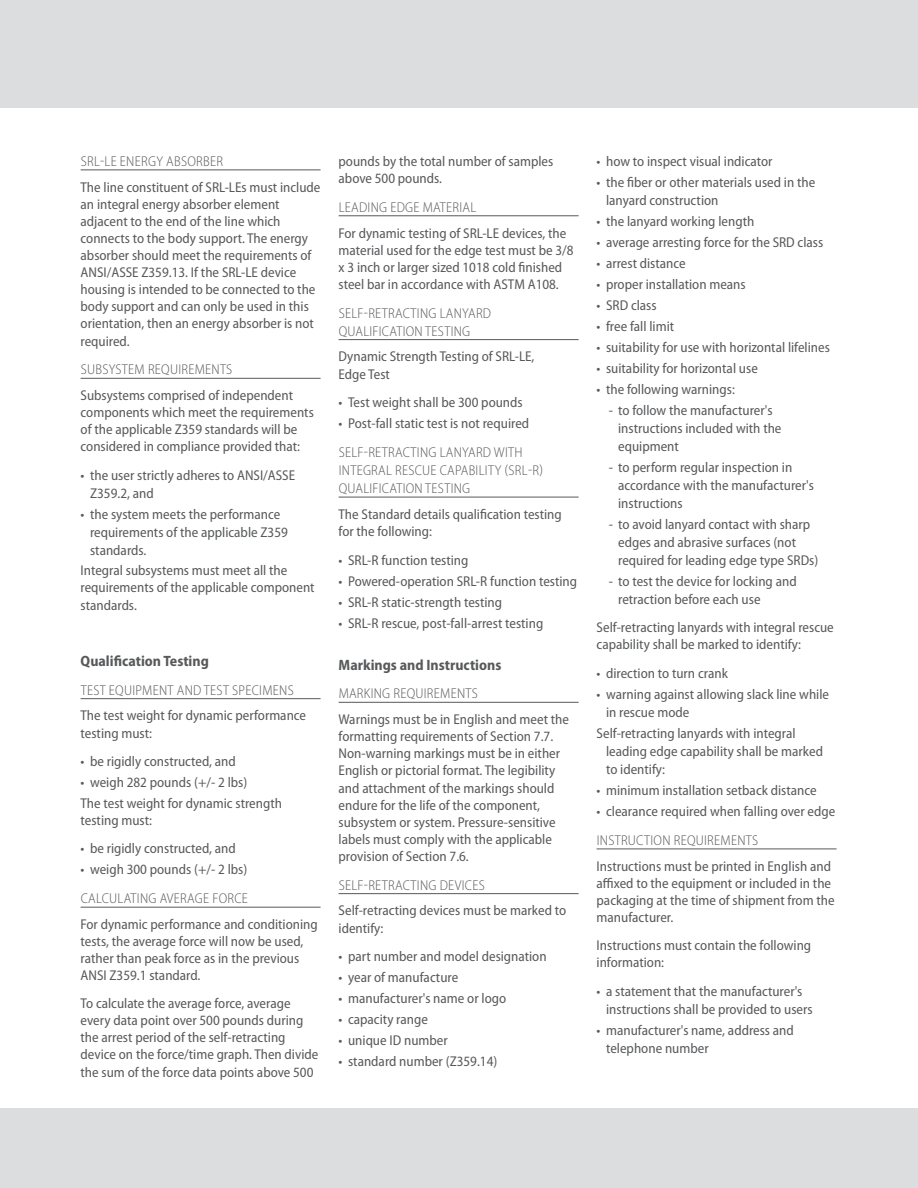
<style>
.page{position:relative;width:918px;height:1188px;background:#fff}
.page>*{position:absolute;margin:0;border:0;box-sizing:border-box;transform-origin:0 0}
.t1{font:700 semi-condensed 15px "Myriad Pro";color:#58595b}
.t2{font:semi-condensed 14.25px/17.1px "Myriad Pro";color:#58595b}
.t3{font:300 semi-condensed 14.25px/18px "Myriad Pro";letter-spacing:.02em;color:#58595b}
</style>
<div class="page">
<div style="left:0;top:0;width:918px;height:108px;background:#dcddde"></div>
<div style="left:0;top:1109px;width:918px;height:79px;background:#dcddde"></div>
<hr style="left:81px;top:170px;width:240px;height:1px;background:#58595b">
<hr style="left:81px;top:378px;width:240px;height:1px;background:#58595b">
<hr style="left:81px;top:698px;width:240px;height:1px;background:#58595b">
<hr style="left:81px;top:907px;width:240px;height:1px;background:#58595b">
<hr style="left:339px;top:215px;width:240px;height:1px;background:#58595b">
<hr style="left:339px;top:339px;width:240px;height:1px;background:#58595b">
<hr style="left:339px;top:497px;width:240px;height:1px;background:#58595b">
<hr style="left:339px;top:702px;width:240px;height:1px;background:#58595b">
<hr style="left:339px;top:893px;width:240px;height:1px;background:#58595b">
<hr style="left:597px;top:849px;width:240px;height:1px;background:#58595b">
<p class="t3" style="left:81px;top:153px;width:144px">SRL-LE ENERGY ABSORBER</p>
<p class="t2" style="left:81px;top:180px;width:241px">The line constituent of SRL-LEs must include an integral energy absorber element adjacent to the end of the line which connects to the body support. The energy absorber should meet the requirements of ANSI/ASSE Z359.13. If the SRL-LE device housing is intended to be connected to the body support and can only be used in this orientation, then an energy absorber is not required.</p>
<p class="t3" style="left:81px;top:362px;width:153px">SUBSYSTEM REQUIREMENTS</p>
<p class="t2" style="left:81px;top:388px;width:235px">Subsystems comprised of independent components which meet the requirements of the applicable Z359 standards will be considered in compliance provided that:</p>
<p class="t2" style="left:90px;top:468px;width:207px;line-height:18px;text-indent:-10px">• the user strictly adheres to ANSI/ASSE<br>Z359.2, and</p>
<p class="t2" style="left:90px;top:507px;width:199px;line-height:18px;text-indent:-10px">• the system meets the performance requirements of the applicable Z359 standards.</p>
<p class="t2" style="left:81px;top:563px;width:236px">Integral subsystems must meet all the requirements of the applicable component standards.</p>
<p class="t1" style="left:81px;top:655px;width:130px">Qualification Testing</p>
<p class="t3" style="left:81px;top:682px;width:215px">TEST EQUIPMENT AND TEST SPECIMENS</p>
<p class="t2" style="left:81px;top:708px;width:227px">The test weight for dynamic performance testing must:</p>
<p class="t2" style="left:81px;top:754px;width:157px">• be rigidly constructed, and</p>
<p class="t2" style="left:81px;top:774px;width:203px;line-height:20.1px">• weigh 282 pounds (+/- 2 lbs)<br>The test weight for dynamic strength</p>
<p class="t2" style="left:81px;top:813px;width:73px">testing must:</p>
<p class="t2" style="left:81px;top:841px;width:157px">• be rigidly constructed, and</p>
<p class="t2" style="left:81px;top:862px;width:168px">• weigh 300 pounds (+/- 2 lbs)</p>
<p class="t3" style="left:81px;top:891px;width:169px">CALCULATING AVERAGE FORCE</p>
<p class="t2" style="left:81px;top:917px;width:239px">For dynamic performance and conditioning tests, the average force will now be used, rather than peak force as in the previous ANSI Z359.1 standard.</p>
<p class="t2" style="left:81px;top:996px;width:239px">To calculate the average force, average every data point over 500 pounds during the arrest period of the self-retracting device on the force/time graph. Then divide the sum of the force data points above 500</p>
<p class="t2" style="left:339px;top:154px;width:216px">pounds by the total number of samples above 500 pounds.</p>
<p class="t3" style="left:339px;top:199px;width:139px">LEADING EDGE MATERIAL</p>
<p class="t2" style="left:339px;top:225px;width:237px">For dynamic testing of SRL-LE devices, the material used for the edge test must be 3/8 x 3 inch or larger sized 1018 cold finished steel bar in accordance with ASTM A108.</p>
<p class="t3" style="left:339px;top:305px;width:154px">SELF-RETRACTING LANYARD<br>QUALIFICATION TESTING</p>
<p class="t2" style="left:339px;top:349px;width:197px">Dynamic Strength Testing of SRL-LE,<br>Edge Test</p>
<p class="t2" style="left:339px;top:395px;width:186px">• Test weight shall be 300 pounds</p>
<p class="t2" style="left:339px;top:416px;width:192px">• Post-fall static test is not required</p>
<p class="t3" style="left:339px;top:445px;width:206px">SELF-RETRACTING LANYARD WITH<br>INTEGRAL RESCUE CAPABILITY (SRL-R)<br>QUALIFICATION TESTING</p>
<p class="t2" style="left:339px;top:507px;width:225px">The Standard details qualification testing for the following:</p>
<p class="t2" style="left:339px;top:553px;width:131px">• SRL-R function testing</p>
<p class="t2" style="left:339px;top:574px;width:240px">• Powered-operation SRL-R function testing</p>
<p class="t2" style="left:339px;top:595px;width:165px">• SRL-R static-strength testing</p>
<p class="t2" style="left:339px;top:616px;width:206px">• SRL-R rescue, post-fall-arrest testing</p>
<p class="t1" style="left:339px;top:659px;width:164px">Markings and Instructions</p>
<p class="t3" style="left:339px;top:686px;width:141px">MARKING REQUIREMENTS</p>
<p class="t2" style="left:339px;top:712px;width:232px">Warnings must be in English and meet the formatting requirements of Section 7.7.<br>Non-warning markings must be in either English or pictorial format. The legibility and attachment of the markings should endure for the life of the component, subsystem or system. Pressure-sensitive labels must comply with the applicable provision of Section 7.6.</p>
<p class="t3" style="left:339px;top:877px;width:148px">SELF-RETRACTING DEVICES</p>
<p class="t2" style="left:339px;top:903px;width:229px">Self-retracting devices must be marked to identify:</p>
<p class="t2" style="left:339px;top:949px;width:210px">• part number and model designation</p>
<p class="t2" style="left:339px;top:970px;width:121px">• year of manufacture</p>
<p class="t2" style="left:339px;top:991px;width:169px">• manufacturer's name or logo</p>
<p class="t2" style="left:339px;top:1012px;width:91px">• capacity range</p>
<p class="t2" style="left:339px;top:1033px;width:111px">• unique ID number</p>
<p class="t2" style="left:339px;top:1054px;width:160px">• standard number (Z359.14)</p>
<p class="t2" style="left:597px;top:154px;width:177px">• how to inspect visual indicator</p>
<p class="t2" style="left:606px;top:174px;width:211px;line-height:18px;text-indent:-10px">• the fiber or other materials used in the lanyard construction</p>
<p class="t2" style="left:597px;top:214px;width:159px">• the lanyard working length</p>
<p class="t2" style="left:597px;top:235px;width:228px">• average arresting force for the SRD class</p>
<p class="t2" style="left:597px;top:256px;width:91px">• arrest distance</p>
<p class="t2" style="left:597px;top:277px;width:151px">• proper installation means</p>
<p class="t2" style="left:597px;top:298px;width:62px">• SRD class</p>
<p class="t2" style="left:597px;top:319px;width:79px">• free fall limit</p>
<p class="t2" style="left:597px;top:340px;width:235px">• suitability for use with horizontal lifelines</p>
<p class="t2" style="left:597px;top:361px;width:163px">• suitability for horizontal use</p>
<p class="t2" style="left:597px;top:382px;width:140px">• the following warnings:</p>
<p class="t2" style="left:618px;top:403px;width:165px;line-height:18px;text-indent:-10px">- to follow the manufacturer's instructions included with the equipment</p>
<p class="t2" style="left:618px;top:460px;width:197px;line-height:18px;text-indent:-10px">- to perform regular inspection in accordance with the manufacturer's instructions</p>
<p class="t2" style="left:618px;top:517px;width:202px;line-height:18px;text-indent:-10px">- to avoid lanyard contact with sharp edges and abrasive surfaces (not required for leading edge type SRDs)</p>
<p class="t2" style="left:618px;top:574px;width:180px;line-height:18px;text-indent:-10px">- to test the device for locking and retraction before each use</p>
<p class="t2" style="left:597px;top:620px;width:239px">Self-retracting lanyards with integral rescue capability shall be marked to identify:</p>
<p class="t2" style="left:597px;top:666px;width:133px">• direction to turn crank</p>
<p class="t2" style="left:606px;top:687px;width:225px;line-height:18px;text-indent:-10px">• warning against allowing slack line while in rescue mode</p>
<p class="t2" style="left:606px;top:726px;width:218px;line-height:18px;text-indent:-10px">Self-retracting lanyards with integral leading edge capability shall be marked to identify:</p>
<p class="t2" style="left:597px;top:783px;width:222px">• minimum installation setback distance</p>
<p class="t2" style="left:597px;top:804px;width:240px">• clearance required when falling over edge</p>
<p class="t3" style="left:597px;top:832px;width:163px">INSTRUCTION REQUIREMENTS</p>
<p class="t2" style="left:597px;top:859px;width:240px">Instructions must be printed in English and affixed to the equipment or included in the packaging at the time of shipment from the manufacturer.</p>
<p class="t2" style="left:597px;top:938px;width:216px">Instructions must contain the following information:</p>
<p class="t2" style="left:606px;top:983px;width:208px;line-height:18px;text-indent:-10px">• a statement that the manufacturer's instructions shall be provided to users</p>
<p class="t2" style="left:606px;top:1022px;width:189px;line-height:18px;text-indent:-10px">• manufacturer's name, address and telephone number</p>
</div>
